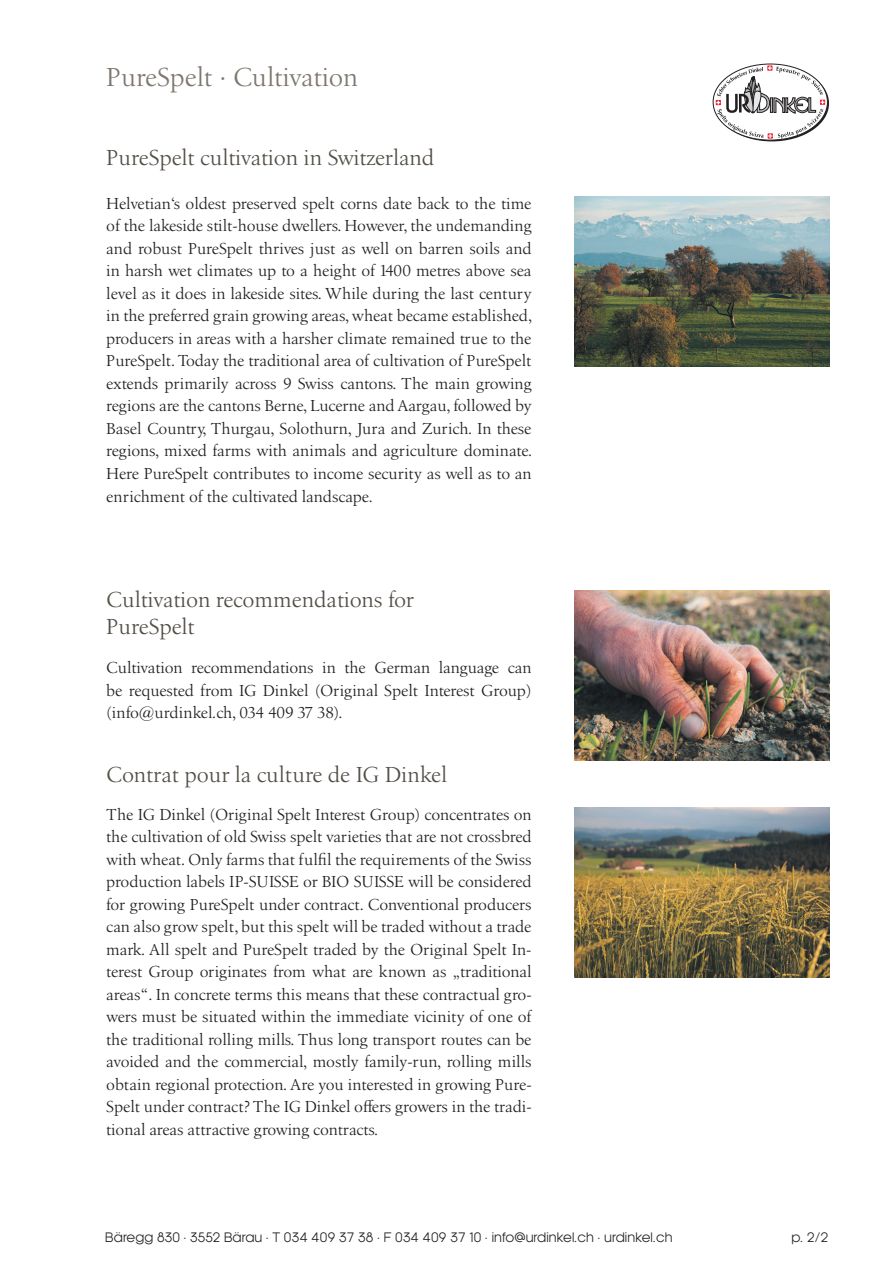
<style>
.page{position:relative;width:893px;height:1263px;background:#fff}
.page>*{position:absolute;margin:0;border:0;box-sizing:border-box;transform-origin:0 0}
.t1{font:27px "Birka LT Pro";color:#7d776f}
.t2{font:22.5px/27px "Birka LT Pro";color:#534e46}
.t3{font:16.5px/22.5px "Birka LT Pro";color:#231f20;text-align:justify}
.t4{font:12.75px "Kamerik 105";letter-spacing:.01em;color:#231f20}
</style>
<div class="page">
<svg style="left:716px;top:65px;width:109px;height:76px"></svg>
<img style="left:574px;top:197px;width:255px;height:170px">
<img style="left:574px;top:591px;width:255px;height:170px">
<img style="left:574px;top:808px;width:255px;height:170px">
<h1 class="t1" style="left:106px;top:61px;width:253px">PureSpelt ∙ Cultivation</h1>
<h2 class="t2" style="left:106px;top:144px;width:329px">PureSpelt cultivation in Switzerland</h2>
<p class="t3" style="left:106px;top:192px;width:428px">Helvetian‘s oldest preserved spelt corns date back to the time of the lakeside stilt-house dwellers. However, the undemanding and robust PureSpelt thrives just as well on barren soils and in harsh wet climates up to a height of 1400 metres above sea level as it does in lakeside sites. While during the last century in the preferred grain growing areas, wheat became established, producers in areas with a harsher climate remained true to the PureSpelt. Today the traditional area of cultivation of PureSpelt extends primarily across 9 Swiss cantons. The main growing regions are the cantons Berne, Lucerne and Aargau, followed by Basel Country, Thurgau, Solothurn, Jura and Zurich. In these regions, mixed farms with animals and agriculture dominate.<br>Here PureSpelt contributes to income security as well as to an enrichment of the cultivated landscape.</p>
<h2 class="t2" style="left:106px;top:586px;width:309px">Cultivation recommendations for<br>PureSpelt</h2>
<p class="t3" style="left:106px;top:656px;width:427px">Cultivation recommendations in the German language can be requested from IG Dinkel (Original Spelt Interest Group) (info@urdinkel.ch, 034 409 37 38).</p>
<h2 class="t2" style="left:106px;top:761px;width:342px">Contrat pour la culture de IG Dinkel</h2>
<p class="t3" style="left:106px;top:803px;width:427px">The IG Dinkel (Original Spelt Interest Group) concentrates on the cultivation of old Swiss spelt varieties that are not crossbred with wheat. Only farms that fulfil the requirements of the Swiss production labels IP-SUISSE or BIO SUISSE will be considered for growing PureSpelt under contract. Conventional producers can also grow spelt, but this spelt will be traded without a trade mark. All spelt and PureSpelt traded by the Original Spelt In&shy;terest Group originates from what are known as „traditional areas“. In concrete terms this means that these contractual gro&shy;wers must be situated within the immediate vicinity of one of the traditional rolling mills. Thus long transport routes can be avoided and the commercial, mostly family-run, rolling mills obtain regional protection. Are you interested in growing Pure-Spelt under contract? The IG Dinkel offers growers in the tradi&shy;tional areas attractive growing contracts.</p>
<p class="t4" style="left:105px;top:1230px;width:569px">Bäregg 830 · 3552 Bärau · T 034 409 37 38 · F 034 409 37 10 · info@urdinkel.ch · urdinkel.ch</p>
<p class="t4" style="left:791px;top:1230px;width:38px">p. 2/2</p>
</div>
